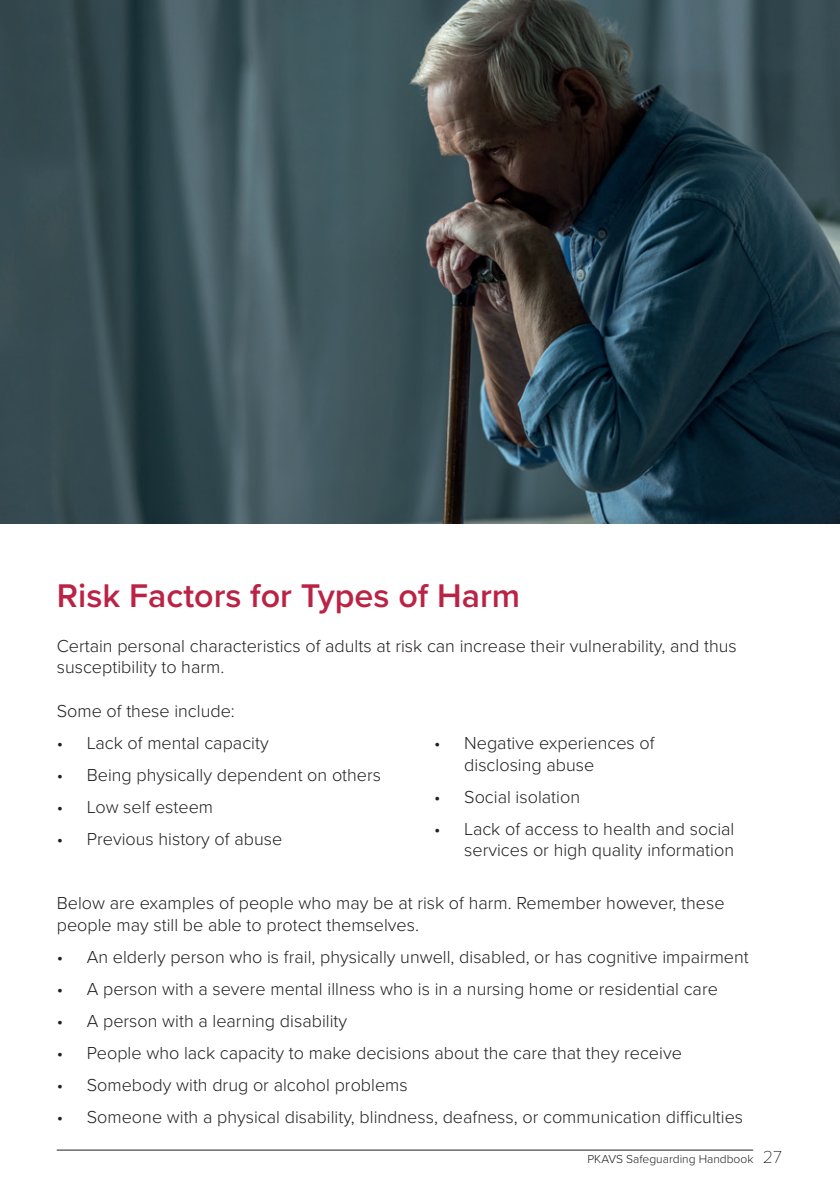
<style>
.page{position:relative;width:840px;height:1191px;background:#fff}
.page>*{position:absolute;margin:0;border:0;box-sizing:border-box;transform-origin:0 0}
.t1{font:600 34px "Proxima Nova";color:#bb2345}
.t2{font:300 18px/21.6px "Proxima Nova";color:#231f20}
.t3{font:300 12px "Proxima Nova";color:#231f20}
.s1{font-family:"Proxima Nova T";font-weight:100;font-size:18px;color:#000}
</style>
<div class="page">
<img style="left:0;top:0;width:839px;height:523px">
<hr style="left:57px;top:1149px;width:695px;height:1px;background:#231f20">
<h1 class="t1" style="left:57px;top:570px;width:464px">Risk Factors for Types of Harm</h1>
<p class="t2" style="left:57px;top:634px;width:681px">Certain personal characteristics of adults at risk can increase their vulnerability, and thus susceptibility to harm.</p>
<p class="t2" style="left:57px;top:698px;width:179px">Some of these include:</p>
<p class="t2" style="left:57px;top:730px;width:213px">• Lack of mental capacity</p>
<p class="t2" style="left:57px;top:762px;width:326px">• Being physically dependent on others</p>
<p class="t2" style="left:57px;top:794px;width:158px">• Low self esteem</p>
<p class="t2" style="left:57px;top:827px;width:227px">• Previous history of abuse</p>
<p class="t2" style="left:464px;top:731px;width:192px;text-indent:-30px">• Negative experiences of disclosing abuse</p>
<p class="t2" style="left:434px;top:785px;width:147px">• Social isolation</p>
<p class="t2" style="left:434px;top:817px;width:301px;text-align:right">• Lack of access to health and social services or high quality information</p>
<p class="t2" style="left:57px;top:891px;width:669px">Below are examples of people who may be at risk of harm. Remember however, these people may still be able to protect themselves.</p>
<p class="t2" style="left:57px;top:945px;width:693px">• An elderly person who is frail, physically unwell, disabled, or has cognitive impairment</p>
<p class="t2" style="left:57px;top:977px;width:662px">• A person with a severe mental illness who is in a nursing home or residential care</p>
<p class="t2" style="left:57px;top:1009px;width:292px">• A person with a learning disability</p>
<p class="t2" style="left:57px;top:1041px;width:626px">• People who lack capacity to make decisions about the care that they receive</p>
<p class="t2" style="left:57px;top:1073px;width:352px">• Somebody with drug or alcohol problems</p>
<p class="t2" style="left:57px;top:1105px;width:687px">• Someone with a physical disability, blindness, deafness, or communication difficulties</p>
<p class="t3" style="left:587px;top:1150px;width:196px">PKAVS Safeguarding Handbook <span class="s1">27</span></p>
</div>
